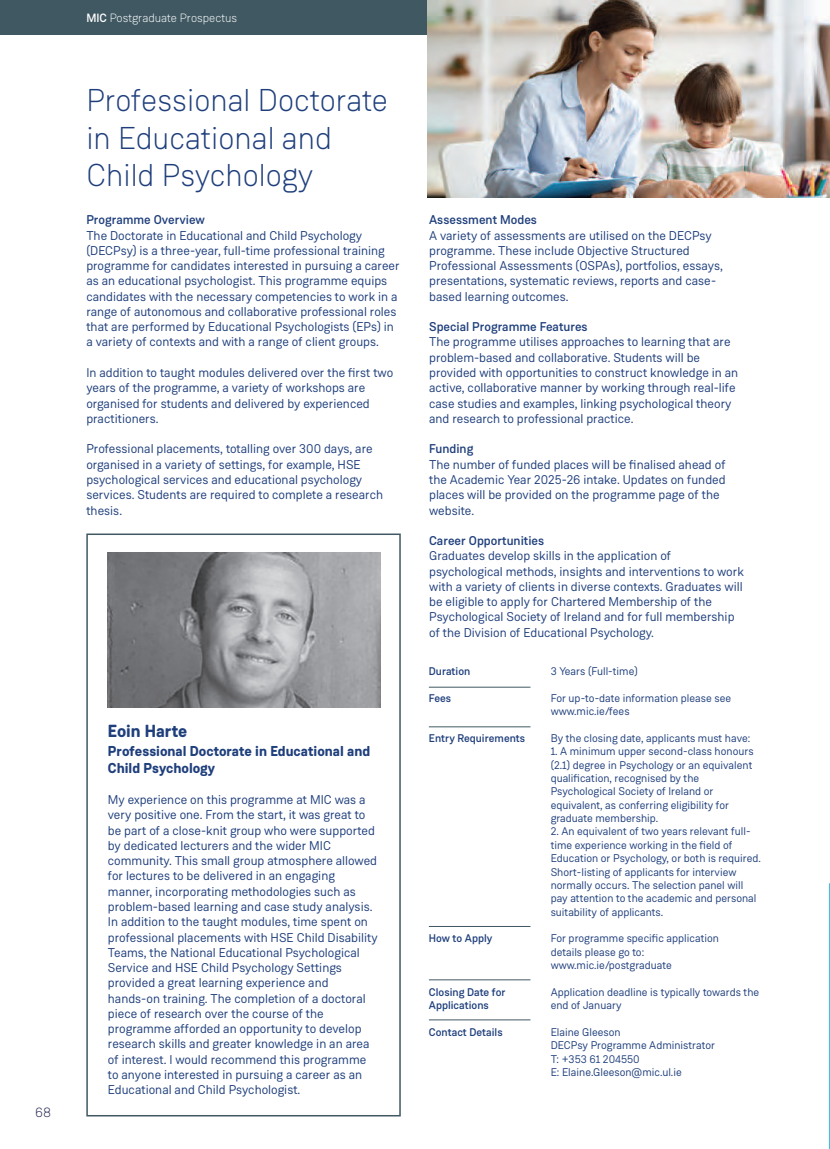
<style>
.page{position:relative;width:830px;height:1149px;background:#fff}
.page>*{position:absolute;margin:0;border:0;box-sizing:border-box;transform-origin:0 0}
.t1{font:300 31.5px/37.8px "Weissenhof Grotesk";color:#1f3f7c}
.t2{font:700 17.55px "Weissenhof Grotesk";color:#1f3f7c}
.t3{font:700 14.25px/17.1px "Weissenhof Grotesk";color:#1f3f7c}
.t4{font:300 13.5px "Weissenhof Grotesk";color:#1e214e}
.t5{font:12.75px/15.3px "Weissenhof Grotesk";color:#1f3f7c}
.t6{font:500 12.75px "Weissenhof Grotesk";color:#1f3f7c}
.t7{font:300 12px "Weissenhof Grotesk";color:#fff}
.t8{font:11.1px/13.4px "Weissenhof Grotesk";color:#1f3f7c}
.t9{font:500 11.1px "Weissenhof Grotesk";color:#1f3f7c}
.s1{font-weight:500}
</style>
<div class="page">
<div style="left:0;top:0;width:829px;height:35px;background:#3f5862"></div>
<img style="left:427px;top:0;width:402px;height:197px">
<hr style="left:428px;top:726px;width:102px;height:1px;background:#3f5862">
<hr style="left:428px;top:686px;width:102px;height:1px;background:#3f5862">
<hr style="left:428px;top:925px;width:102px;height:1px;background:#3f5862">
<hr style="left:428px;top:1019px;width:102px;height:1px;background:#3f5862">
<hr style="left:428px;top:979px;width:102px;height:1px;background:#3f5862">
<div style="left:86px;top:533px;width:314px;height:583px;border:2px solid #3f5862"></div>
<img style="left:108px;top:552px;width:272px;height:155px">
<p class="t4" style="left:35px;top:1106px;width:18px">68</p>
<p class="t7" style="left:86px;top:14px;width:152px"><span class="s1">MIC</span> Postgraduate Prospectus</p>
<h1 class="t1" style="left:86px;top:84px;width:303px">Professional Doctorate in Educational and<br>Child Psychology</h1>
<p class="t6" style="left:86px;top:215px;width:120px">Programme Overview</p>
<p class="t5" style="left:86px;top:229px;width:315px">The Doctorate in Educational and Child Psychology (DECPsy) is a three-year, full-time professional training programme for candidates interested in pursuing a career as an educational psychologist. This programme equips candidates with the necessary competencies to work in a range of autonomous and collaborative professional roles that are performed by Educational Psychologists (EPs) in a variety of contexts and with a range of client groups.</p>
<p class="t5" style="left:86px;top:366px;width:308px">In addition to taught modules delivered over the first two years of the programme, a variety of workshops are organised for students and delivered by experienced practitioners.</p>
<p class="t5" style="left:86px;top:442px;width:298px">Professional placements, totalling over 300 days, are organised in a variety of settings, for example, HSE psychological services and educational psychology services. Students are required to complete a research thesis.</p>
<h2 class="t2" style="left:108px;top:724px;width:81px">Eoin Harte</h2>
<p class="t3" style="left:108px;top:743px;width:264px">Professional Doctorate in Educational and<br>Child Psychology</p>
<p class="t5" style="left:108px;top:793px;width:271px">My experience on this programme at MIC was a very positive one. From the start, it was great to be part of a close-knit group who were supported by dedicated lecturers and the wider MIC community. This small group atmosphere allowed for lectures to be delivered in an engaging manner, incorporating methodologies such as problem-based learning and case study analysis.<br>In addition to the taught modules, time spent on professional placements with HSE Child Disability Teams, the National Educational Psychological Service and HSE Child Psychology Settings provided a great learning experience and hands-on training. The completion of a doctoral piece of research over the course of the programme afforded an opportunity to develop research skills and greater knowledge in an area of interest. I would recommend this programme to anyone interested in pursuing a career as an Educational and Child Psychologist.</p>
<p class="t6" style="left:429px;top:215px;width:109px">Assessment Modes</p>
<p class="t5" style="left:429px;top:229px;width:295px">A variety of assessments are utilised on the DECPsy programme. These include Objective Structured Professional Assessments (OSPAs), portfolios, essays, presentations, systematic reviews, reports and case&shy;based learning outcomes.</p>
<p class="t6" style="left:429px;top:322px;width:160px">Special Programme Features</p>
<p class="t5" style="left:429px;top:335px;width:310px">The programme utilises approaches to learning that are problem-based and collaborative. Students will be provided with opportunities to construct knowledge in an active, collaborative manner by working through real-life case studies and examples, linking psychological theory and research to professional practice.</p>
<p class="t6" style="left:429px;top:444px;width:46px">Funding</p>
<p class="t5" style="left:429px;top:457px;width:298px">The number of funded places will be finalised ahead of the Academic Year 2025-26 intake. Updates on funded places will be provided on the programme page of the website.</p>
<p class="t6" style="left:429px;top:536px;width:117px">Career Opportunities</p>
<p class="t5" style="left:429px;top:549px;width:316px">Graduates develop skills in the application of psychological methods, insights and interventions to work with a variety of clients in diverse contexts. Graduates will be eligible to apply for Chartered Membership of the Psychological Society of Ireland and for full membership of the Division of Educational Psychology.</p>
<p class="t9" style="left:428px;top:667px;width:43px">Duration</p>
<p class="t8" style="left:550px;top:665px;width:88px">3 Years (Full-time)</p>
<p class="t9" style="left:428px;top:693px;width:24px">Fees</p>
<p class="t8" style="left:550px;top:692px;width:182px">For up-to-date information please see www.mic.ie/fees</p>
<p class="t9" style="left:428px;top:734px;width:98px">Entry Requirements</p>
<p class="t8" style="left:550px;top:732px;width:201px">By the closing date, applicants must have:</p>
<p class="t8" style="left:550px;top:745px;width:204px">1. A minimum upper second-class honours (2.1) degree in Psychology or an equivalent qualification, recognised by the Psychological Society of Ireland or equivalent, as conferring eligibility for graduate membership.</p>
<p class="t8" style="left:550px;top:825px;width:212px">2. An equivalent of two years relevant full&shy;time experience working in the field of Education or Psychology, or both is required.<br>Short-listing of applicants for interview normally occurs. The selection panel will pay attention to the academic and personal suitability of applicants.</p>
<p class="t9" style="left:428px;top:934px;width:65px">How to Apply</p>
<p class="t8" style="left:550px;top:932px;width:170px">For programme specific application details please go to: www.mic.ie/postgraduate</p>
<p class="t9" style="left:428px;top:987px;width:78px">Closing Date for</p>
<p class="t8" style="left:550px;top:986px;width:210px">Application deadline is typically towards the</p>
<p class="t9" style="left:428px;top:1001px;width:62px">Applications</p>
<p class="t8" style="left:550px;top:999px;width:72px">end of January</p>
<p class="t9" style="left:428px;top:1027px;width:75px">Contact Details</p>
<p class="t8" style="left:550px;top:1026px;width:166px">Elaine Gleeson<br>DECPsy Programme Administrator<br>T: +353 61 204550<br>E: Elaine.Gleeson@mic.ul.ie</p>
</div>
